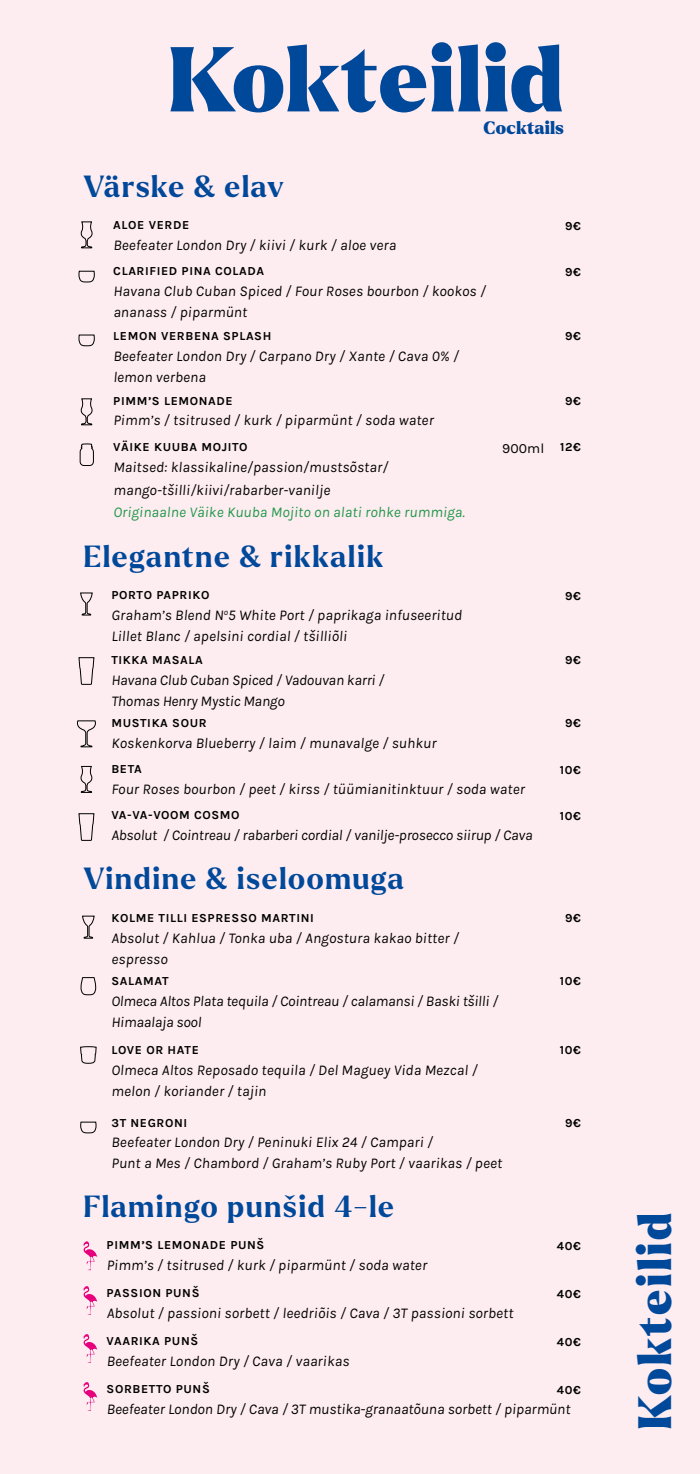
<style>
.page{position:relative;width:700px;height:1474px;background:#fff}
.page>*{position:absolute;margin:0;border:0;box-sizing:border-box;transform-origin:0 0}
.t1{font:900 89.25px "Larken";letter-spacing:.01em;color:#00489a}
.t2{font:900 45.5px "Larken";letter-spacing:.05em;color:#00489a}
.t3{font:700 29.75px "Larken";letter-spacing:.05em;color:#00489a}
.t4{font:900 17.5px "Larken";letter-spacing:.01em;color:#00489a}
.t5{font:italic 200 14.88px/21px "Karla";letter-spacing:.01em;color:#000}
.t6{font:italic 200 14.88px/21px "Karla";letter-spacing:-.01em;color:#000}
.t7{font:italic 200 14.88px "Karla";letter-spacing:.01em;color:#209749}
.t8{font:14px "Karla";letter-spacing:.01em;color:#000}
.t9{font:700 12.25px "Karla";letter-spacing:.05em;color:#000}
</style>
<div class="page">
<div style="left:0;top:0;width:699px;height:1473px;background:#fdecf0"></div>
<svg style="left:80px;top:592px;width:13px;height:23px"></svg>
<svg style="left:77px;top:720px;width:19px;height:27px"></svg>
<svg style="left:80px;top:766px;width:12px;height:27px"></svg>
<svg style="left:81px;top:398px;width:11px;height:27px"></svg>
<svg style="left:81px;top:221px;width:11px;height:27px"></svg>
<svg style="left:82px;top:915px;width:13px;height:23px"></svg>
<svg style="left:80px;top:977px;width:16px;height:18px"></svg>
<svg style="left:78px;top:657px;width:16px;height:28px"></svg>
<svg style="left:78px;top:813px;width:16px;height:28px"></svg>
<svg style="left:80px;top:443px;width:14px;height:23px"></svg>
<svg style="left:78px;top:271px;width:17px;height:11px"></svg>
<svg style="left:78px;top:334px;width:17px;height:12px"></svg>
<svg style="left:80px;top:1046px;width:17px;height:17px"></svg>
<svg style="left:80px;top:1121px;width:16px;height:12px"></svg>
<svg style="left:83px;top:1241px;width:14px;height:29px"></svg>
<svg style="left:83px;top:1286px;width:14px;height:28px"></svg>
<svg style="left:83px;top:1334px;width:14px;height:28px"></svg>
<svg style="left:83px;top:1382px;width:14px;height:28px"></svg>
<h1 class="t1" style="left:167px;top:22px;width:398px">Kokteilid</h1>
<h3 class="t3" style="left:84px;top:166px;width:202px">Värske &amp; elav</h3>
<p class="t4" style="left:483px;top:117px;width:82px">Cocktails</p>
<p class="t9" style="left:113px;top:218px;width:77px">ALOE VERDE</p>
<p class="t9" style="left:565px;top:218px;width:17px">9€</p>
<p class="t5" style="left:113px;top:234px;width:284px">Beefeater London Dry / kiivi / kurk / aloe vera</p>
<p class="t9" style="left:113px;top:264px;width:152px">CLARIFIED PINA COLADA</p>
<p class="t9" style="left:565px;top:264px;width:17px">9€</p>
<p class="t5" style="left:113px;top:280px;width:374px">Havana Club Cuban Spiced / Four Roses bourbon / kookos / ananass / piparmünt</p>
<p class="t9" style="left:113px;top:329px;width:159px">LEMON VERBENA SPLASH</p>
<p class="t9" style="left:565px;top:329px;width:17px">9€</p>
<p class="t5" style="left:113px;top:345px;width:347px">Beefeater London Dry / Carpano Dry / Xante / Cava 0% / lemon verbena</p>
<p class="t9" style="left:113px;top:393px;width:121px">PIMM’S LEMONADE</p>
<p class="t9" style="left:565px;top:393px;width:17px">9€</p>
<p class="t5" style="left:113px;top:410px;width:322px">Pimm’s / tsitrused / kurk / piparmünt / soda water</p>
<p class="t9" style="left:113px;top:440px;width:136px">VÄIKE KUUBA MOJITO</p>
<p class="t9" style="left:560px;top:440px;width:22px">12€</p>
<p class="t5" style="left:113px;top:455px;width:276px;line-height:22.8px">Maitsed: klassikaline/passion/mustsõstar/ mango-tšilli/kiivi/rabarber-vanilje</p>
<p class="t7" style="left:113px;top:503px;width:353px">Originaalne Väike Kuuba Mojito on alati rohke rummiga.</p>
<p class="t8" style="left:502px;top:440px;width:44px">900ml</p>
<h3 class="t3" style="left:84px;top:537px;width:301px">Elegantne &amp; rikkalik</h3>
<p class="t9" style="left:111px;top:588px;width:99px">PORTO PAPRIKO</p>
<p class="t9" style="left:565px;top:588px;width:17px">9€</p>
<p class="t5" style="left:111px;top:604px;width:352px">Graham’s Blend N<sup>º</sup>5 White Port / paprikaga infuseeritud<br>Lillet Blanc / apelsini cordial / tšilliõli</p>
<p class="t9" style="left:111px;top:652px;width:93px">TIKKA MASALA</p>
<p class="t9" style="left:565px;top:653px;width:17px">9€</p>
<p class="t6" style="left:111px;top:669px;width:274px">Havana Club Cuban Spiced / Vadouvan karri /<br>Thomas Henry Mystic Mango</p>
<p class="t9" style="left:111px;top:715px;width:97px">MUSTIKA SOUR</p>
<p class="t9" style="left:565px;top:716px;width:17px">9€</p>
<p class="t5" style="left:111px;top:732px;width:326px">Koskenkorva Blueberry / laim / munavalge / suhkur</p>
<p class="t9" style="left:111px;top:762px;width:32px">BETA</p>
<p class="t9" style="left:559px;top:762px;width:23px">10€</p>
<p class="t5" style="left:111px;top:778px;width:415px">Four Roses bourbon / peet / kirss / tüümianitinktuur / soda water</p>
<p class="t9" style="left:111px;top:808px;width:130px">VA-VA-VOOM COSMO</p>
<p class="t9" style="left:559px;top:808px;width:23px">10€</p>
<p class="t6" style="left:111px;top:824px;width:422px">Absolut / Cointreau / rabarberi cordial / vanilje-prosecco siirup / Cava</p>
<h3 class="t3" style="left:84px;top:859px;width:322px">Vindine &amp; iseloomuga</h3>
<p class="t9" style="left:111px;top:910px;width:204px">KOLME TILLI ESPRESSO MARTINI</p>
<p class="t9" style="left:565px;top:910px;width:17px">9€</p>
<p class="t5" style="left:111px;top:927px;width:349px">Absolut / Kahlua / Tonka uba / Angostura kakao bitter / espresso</p>
<p class="t9" style="left:111px;top:973px;width:59px">SALAMAT</p>
<p class="t9" style="left:559px;top:973px;width:23px">10€</p>
<p class="t6" style="left:111px;top:990px;width:388px">Olmeca Altos Plata tequila / Cointreau / calamansi / Baski tšilli /<br>Himaalaja sool</p>
<p class="t9" style="left:111px;top:1042px;width:89px">LOVE OR HATE</p>
<p class="t9" style="left:559px;top:1042px;width:23px">10€</p>
<p class="t5" style="left:111px;top:1059px;width:367px">Olmeca Altos Reposado tequila / Del Maguey Vida Mezcal / melon / koriander / tajin</p>
<p class="t9" style="left:111px;top:1115px;width:77px">3T NEGRONI</p>
<p class="t9" style="left:565px;top:1115px;width:17px">9€</p>
<p class="t5" style="left:111px;top:1131px;width:392px">Beefeater London Dry / Peninuki Elix 24 / Campari /<br>Punt a Mes / Chambord / Graham’s Ruby Port / vaarikas / peet</p>
<h3 class="t3" style="left:84px;top:1186px;width:312px">Flamingo punšid 4-le</h3>
<p class="t9" style="left:107px;top:1238px;width:159px">PIMM’S LEMONADE PUNŠ</p>
<p class="t9" style="left:556px;top:1238px;width:26px">40€</p>
<p class="t5" style="left:107px;top:1254px;width:322px">Pimm’s / tsitrused / kurk / piparmünt / soda water</p>
<p class="t9" style="left:107px;top:1286px;width:94px">PASSION PUNŠ</p>
<p class="t9" style="left:556px;top:1286px;width:26px">40€</p>
<p class="t5" style="left:107px;top:1302px;width:408px">Absolut / passioni sorbett / leedriõis / Cava / 3T passioni sorbett</p>
<p class="t9" style="left:107px;top:1333px;width:93px">VAARIKA PUNŠ</p>
<p class="t9" style="left:556px;top:1334px;width:26px">40€</p>
<p class="t5" style="left:107px;top:1350px;width:244px">Beefeater London Dry / Cava / vaarikas</p>
<p class="t9" style="left:107px;top:1381px;width:105px">SORBETTO PUNŠ</p>
<p class="t9" style="left:556px;top:1382px;width:26px">40€</p>
<p class="t5" style="left:107px;top:1398px;width:465px">Beefeater London Dry / Cava / 3T mustika-granaatõuna sorbett / piparmünt</p>
<h2 class="t2" style="left:625px;top:1429px;width:218px;rotate:-90deg">Kokteilid</h2>
</div>
